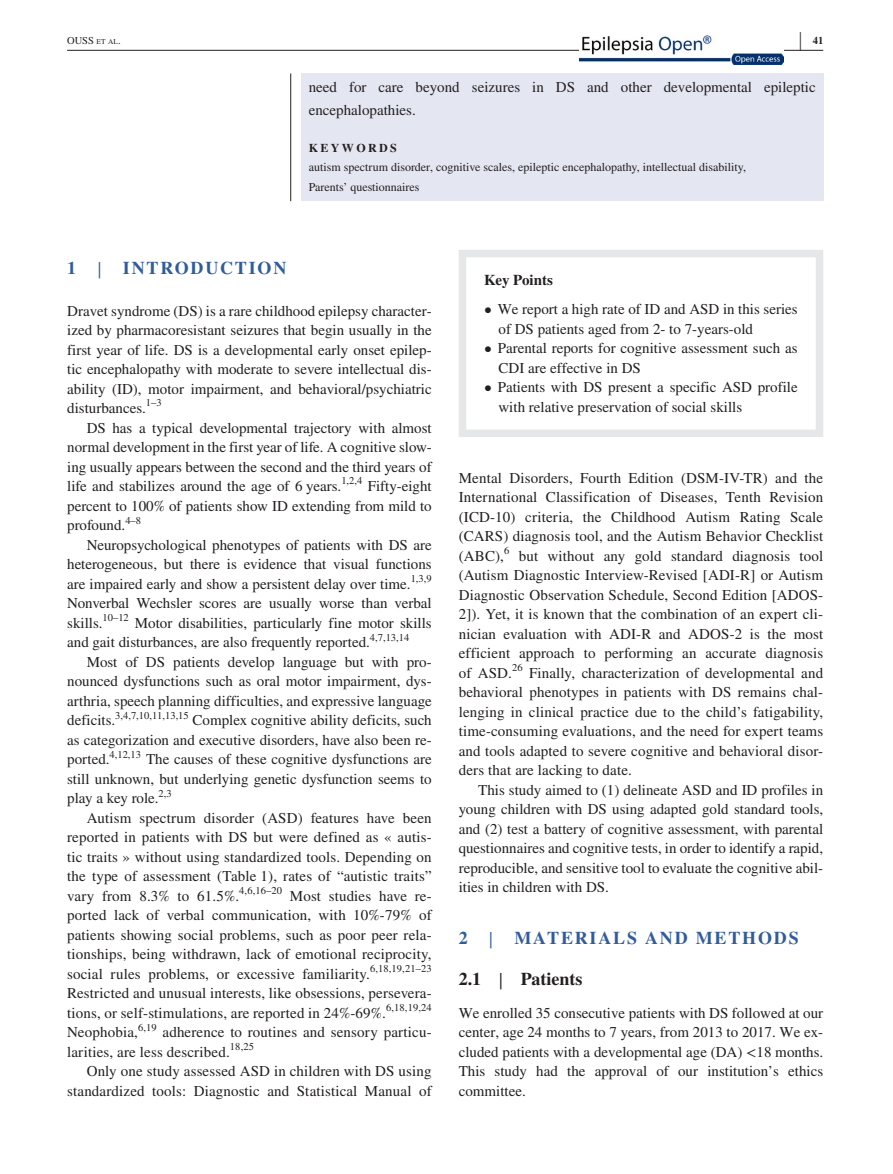
<style>
.page{position:relative;width:893px;height:1174px;background:#fff}
.page>*{position:absolute;margin:0;border:0;box-sizing:border-box;transform-origin:0 0}
.t1{font:700 25.95px "STIX";color:#231f20;scale:.36 1}
.t2{font:700 18px "STIX";letter-spacing:.1em;color:#315c9c}
.t3{font:700 18px "STIX";color:#231f20}
.t4{font:15px/19.5px "STIX";color:#231f20;text-align:justify}
.t5{font:700 15px "STIX";color:#231f20}
.t6{font:12px/19.5px "STIX";color:#231f20}
.t7{font:700 12px "STIX";letter-spacing:.2em;color:#231f20}
.t8{font:10.5px "STIX";letter-spacing:.01em;color:#231f20}
.t9{font:10.5px "STIX";color:#231f20}
.t10{font:700 10.5px "STIX";color:#231f20}
.s1{font-size:7.35px}
.s2{font-weight:400;font-size:23.7px}
</style>
<div class="page">
<hr style="left:67px;top:50px;width:756px;height:1px;background:#231f20">
<img style="left:579px;top:35px;width:204px;height:30px">
<div style="left:301px;top:73px;width:522px;height:128px;background:#e4e6f1"></div>
<hr style="left:290px;top:73px;width:1px;height:128px;background:#231f20">
<div style="left:459px;top:250px;width:364px;height:187px;border:8px solid #e6e7e9"></div>
<h1 class="t1" style="left:799px;top:26px;width:7px">|</h1>
<p class="t9" style="left:67px;top:33px;width:55px">OUSS <span class="s1">et al</span>.</p>
<p class="t10" style="left:813px;top:34px;width:12px">41</p>
<p class="t4" style="left:309px;top:77px;width:509px;line-height:22.5px">need for care beyond seizures in DS and other developmental epileptic encephalopathies.</p>
<p class="t7" style="left:309px;top:140px;width:90px">KEYWORDS</p>
<p class="t6" style="left:309px;top:158px;width:439px">autism spectrum disorder, cognitive scales, epileptic encephalopathy, intellectual disability,<br>Parents’ questionnaires</p>
<p class="t2" style="left:67px;top:257px;width:221px">1 <span class="s2">|</span> INTRODUCTION</p>
<p class="t4" style="left:67px;top:302px;width:366px">Dravet syndrome (DS) is a rare childhood epilepsy character&shy;ized by pharmacoresistant seizures that begin usually in the first year of life. DS is a developmental early onset epilep&shy;tic encephalopathy with moderate to severe intellectual dis&shy;ability (ID), motor impairment, and behavioral/psychiatric disturbances.<sup>1–3</sup></p>
<p class="t4" style="left:67px;top:419px;width:366px;text-indent:20px">DS has a typical developmental trajectory with almost normal development in the first year of life. A cognitive slow&shy;ing usually appears between the second and the third years of life and stabilizes around the age of 6 years.</p>
<p class="t8" style="left:341px;top:474px;width:22px">1,2,4</p>
<p class="t4" style="left:67px;top:477px;width:366px;text-indent:301px">Fifty-eight percent to 100% of patients show ID extending from mild to profound.</p>
<p class="t8" style="left:125px;top:513px;width:17px">4–8</p>
<p class="t4" style="left:67px;top:536px;width:366px;text-indent:20px">Neuropsychological phenotypes of patients with DS are heterogeneous, but there is evidence that visual functions are impaired early and show a persistent delay over time.</p>
<p class="t8" style="left:411px;top:571px;width:22px">1,3,9</p>
<p class="t4" style="left:67px;top:594px;width:366px">Nonverbal Wechsler scores are usually worse than verbal skills.</p>
<p class="t8" style="left:103px;top:610px;width:28px">10–12</p>
<p class="t4" style="left:67px;top:614px;width:366px;text-indent:68px">Motor disabilities, particularly fine motor skills and gait disturbances, are also frequently reported.</p>
<p class="t8" style="left:370px;top:630px;width:41px">4,7,13,14</p>
<p class="t4" style="left:67px;top:653px;width:366px;text-indent:20px">Most of DS patients develop language but with pro&shy;nounced dysfunctions such as oral motor impairment, dys&shy;arthria, speech planning difficulties, and expressive language deficits.</p>
<p class="t8" style="left:115px;top:708px;width:75px">3,4,7,10,11,13,15</p>
<p class="t4" style="left:67px;top:711px;width:366px;text-indent:125px">Complex cognitive ability deficits, such as categorization and executive disorders, have also been re&shy;ported.</p>
<p class="t8" style="left:110px;top:747px;width:33px">4,12,13</p>
<p class="t4" style="left:67px;top:750px;width:366px;text-indent:79px">The causes of these cognitive dysfunctions are still unknown, but underlying genetic dysfunction seems to play a key role.</p>
<p class="t8" style="left:159px;top:786px;width:15px">2,3</p>
<p class="t4" style="left:67px;top:809px;width:366px;text-indent:20px">Autism spectrum disorder (ASD) features have been reported in patients with DS but were defined as « autis&shy;tic traits » without using standardized tools. Depending on the type of assessment (Table 1), rates of “autistic traits” vary from 8.3% to 61.5%.</p>
<p class="t8" style="left:239px;top:883px;width:44px">4,6,16–20</p>
<p class="t4" style="left:67px;top:887px;width:366px;text-indent:223px">Most studies have re&shy;ported lack of verbal communication, with 10%-79% of patients showing social problems, such as poor peer rela&shy;tionships, being withdrawn, lack of emotional reciprocity, social rules problems, or excessive familiarity.</p>
<p class="t8" style="left:370px;top:961px;width:63px">6,18,19,21–23</p>
<p class="t4" style="left:67px;top:984px;width:366px">Restricted and unusual interests, like obsessions, persevera&shy;tions, or self-stimulations, are reported in 24%-69%.</p>
<p class="t8" style="left:386px;top:1000px;width:47px">6,18,19,24</p>
<p class="t4" style="left:67px;top:1023px;width:72px">Neophobia,</p>
<p class="t8" style="left:138px;top:1020px;width:20px">6,19</p>
<p class="t4" style="left:67px;top:1023px;width:366px;text-indent:95px">adherence to routines and sensory particu&shy;larities, are less described.</p>
<p class="t8" style="left:230px;top:1039px;width:26px">18,25</p>
<p class="t4" style="left:67px;top:1062px;width:366px;text-align:right">Only one study assessed ASD in children with DS using standardized tools: Diagnostic and Statistical Manual of</p>
<p class="t5" style="left:484px;top:271px;width:70px">Key Points</p>
<p class="t4" style="left:498px;top:300px;width:301px;text-indent:-14px">• We report a high rate of ID and ASD in this series of DS patients aged from 2- to 7-years-old</p>
<p class="t4" style="left:498px;top:339px;width:301px;text-indent:-14px">• Parental reports for cognitive assessment such as<br>CDI are effective in DS</p>
<p class="t4" style="left:498px;top:378px;width:301px;text-indent:-14px">• Patients with DS present a specific ASD profile with relative preservation of social skills</p>
<p class="t4" style="left:459px;top:469px;width:366px">Mental Disorders, Fourth Edition (DSM-IV-TR) and the International Classification of Diseases, Tenth Revision (ICD-10) criteria, the Childhood Autism Rating Scale (CARS) diagnosis tool, and the Autism Behavior Checklist (ABC),<sup>6</sup></p>
<p class="t4" style="left:459px;top:547px;width:366px;text-indent:60px">but without any gold standard diagnosis tool (Autism Diagnostic Interview-Revised [ADI-R] or Autism Diagnostic Observation Schedule, Second Edition [ADOS-2]). Yet, it is known that the combination of an expert cli&shy;nician evaluation with ADI-R and ADOS-2 is the most efficient approach to performing an accurate diagnosis of ASD.</p>
<p class="t8" style="left:512px;top:660px;width:12px">26</p>
<p class="t4" style="left:459px;top:664px;width:366px;text-indent:70px">Finally, characterization of developmental and behavioral phenotypes in patients with DS remains chal&shy;lenging in clinical practice due to the child’s fatigability, time-consuming evaluations, and the need for expert teams and tools adapted to severe cognitive and behavioral disor&shy;ders that are lacking to date.</p>
<p class="t4" style="left:459px;top:781px;width:366px;text-indent:20px">This study aimed to (1) delineate ASD and ID profiles in young children with DS using adapted gold standard tools, and (2) test a battery of cognitive assessment, with parental questionnaires and cognitive tests, in order to identify a rapid, reproducible, and sensitive tool to evaluate the cognitive abil&shy;ities in children with DS.</p>
<p class="t2" style="left:459px;top:927px;width:341px">2 <span class="s2">|</span> MATERIALS AND METHODS</p>
<p class="t3" style="left:459px;top:968px;width:125px">2.1 <span class="s2">|</span> Patients</p>
<p class="t4" style="left:459px;top:1004px;width:366px">We enrolled 35 consecutive patients with DS followed at our center, age 24 months to 7 years, from 2013 to 2017. We ex&shy;cluded patients with a developmental age (DA) &lt;18 months.<br>This study had the approval of our institution’s ethics committee.</p>
</div>
